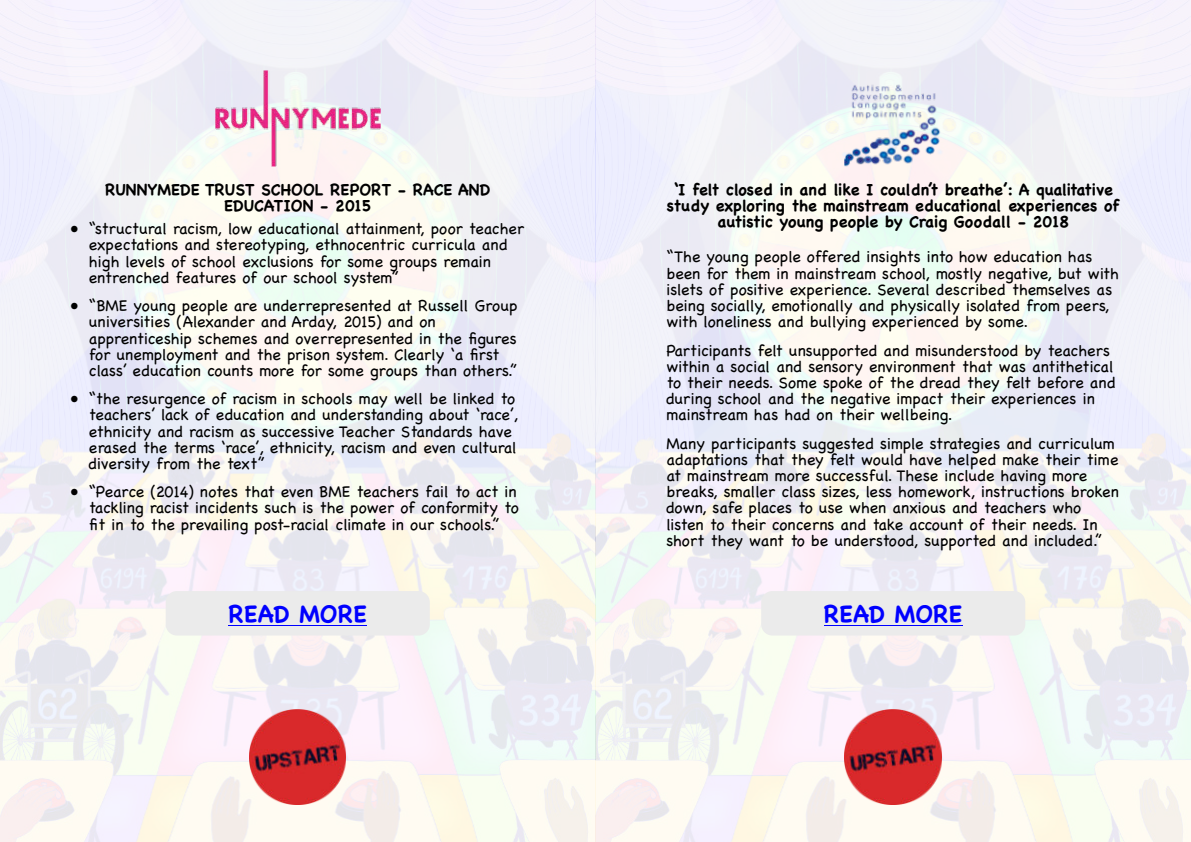
<style>
.page{position:relative;width:1191px;height:842px;background:#fff}
.page>*{position:absolute;margin:0;border:0;box-sizing:border-box;transform-origin:0 0}
.t1{font:700 24px "Chalkboard";color:#00f}
.t2{font:16px/16.2px "Chalkboard";color:#000}
.t3{font:700 16px/16.2px "Chalkboard";color:#000;text-align:center}
</style>
<div class="page">
<img style="left:0;top:0;width:1190px;height:842px">
<img style="left:845px;top:709px;width:96px;height:95px">
<img style="left:249px;top:709px;width:97px;height:95px">
<img style="left:215px;top:71px;width:165px;height:95px">
<div style="left:166px;top:591px;width:264px;height:44px;background:#ebebeb;border-radius:11px"></div>
<hr style="left:228px;top:625px;width:139px;height:1px;background:#00f">
<div style="left:761px;top:591px;width:264px;height:44px;background:#ebebeb;border-radius:11px"></div>
<hr style="left:824px;top:625px;width:138px;height:1px;background:#00f">
<img style="left:844px;top:70px;width:98px;height:113px">
<p class="t3" style="left:105px;top:181px;width:387px">RUNNYMEDE TRUST SCHOOL REPORT - RACE AND<br>EDUCATION - 2015</p>
<p class="t2" style="left:89px;top:221px;width:437px;text-indent:-18px">• “structural racism, low educational attainment, poor teacher expectations and stereotyping, ethnocentric curricula and high levels of school exclusions for some groups remain entrenched features of our school system”</p>
<p class="t2" style="left:89px;top:297px;width:430px;text-indent:-18px">• “BME young people are underrepresented at Russell Group universities (Alexander and Arday, 2015) and on apprenticeship schemes and overrepresented in the figures for unemployment and the prison system. Clearly ‘a first class’ education counts more for some groups than others.”</p>
<p class="t2" style="left:89px;top:390px;width:431px;text-indent:-18px">• “the resurgence of racism in schools may well be linked to teachers’ lack of education and understanding about ‘race’, ethnicity and racism as successive Teacher Standards have erased the terms ‘race’, ethnicity, racism and even cultural diversity from the text”</p>
<p class="t2" style="left:89px;top:483px;width:431px;text-align:justify;text-indent:-18px">• “Pearce (2014) notes that even BME teachers fail to act in tackling racist incidents such is the power of conformity to fit in to the prevailing post-racial climate in our schools.”</p>
<h1 class="t1" style="left:228px;top:598px;width:140px">READ MORE</h1>
<p class="t3" style="left:667px;top:181px;width:454px">‘I felt closed in and like I couldn’t breathe’: A qualitative study exploring the mainstream educational experiences of autistic young people by Craig Goodall - 2018</p>
<p class="t2" style="left:666px;top:249px;width:454px">“The young people offered insights into how education has been for them in mainstream school, mostly negative, but with islets of positive experience. Several described themselves as being socially, emotionally and physically isolated from peers, with loneliness and bullying experienced by some.</p>
<p class="t2" style="left:666px;top:342px;width:451px">Participants felt unsupported and misunderstood by teachers within a social and sensory environment that was antithetical to their needs. Some spoke of the dread they felt before and during school and the negative impact their experiences in mainstream has had on their wellbeing.</p>
<p class="t2" style="left:666px;top:435px;width:454px">Many participants suggested simple strategies and curriculum adaptations that they felt would have helped make their time at mainstream more successful. These include having more breaks, smaller class sizes, less homework, instructions broken down, safe places to use when anxious and teachers who listen to their concerns and take account of their needs. In short they want to be understood, supported and included.”</p>
<h1 class="t1" style="left:824px;top:598px;width:140px">READ MORE</h1>
</div>
